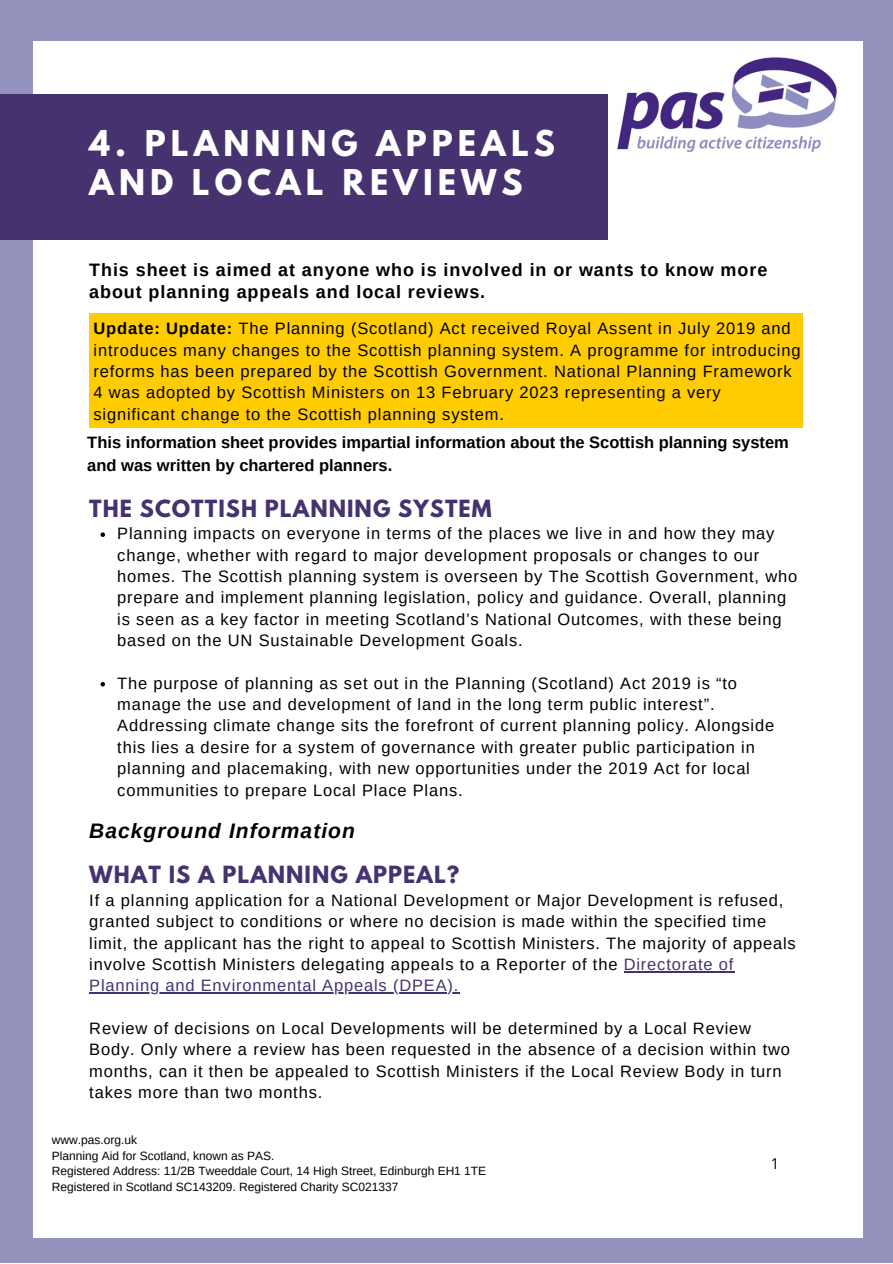
<style>
.page{position:relative;width:893px;height:1264px;background:#fff}
.page>*{position:absolute;margin:0;border:0;box-sizing:border-box;transform-origin:0 0}
.t1{font:700 31.5px/39.3px "League Spartan";letter-spacing:.16em;color:#fff}
.t2{font:700 21px "League Spartan";letter-spacing:.05em;color:#45326f}
.t3{font:italic 700 21px "Arimo";letter-spacing:.05em;color:#000}
.t4{font:700 18px/22.5px "Arimo";letter-spacing:.05em;color:#000}
.t5{font:16.5px/21.3px "Arimo";letter-spacing:.05em;color:#000}
.t6{font:700 16.5px/22.5px "Arimo";color:#000}
.t7{font:15px "Open Sans";color:#000}
.t8{font:12px/15.8px "Arimo";color:#000}
.s1{font-weight:700}
.s2{color:#45326f}
</style>
<div class="page">
<div style="left:0;top:0;width:892px;height:1262px;background:#9593be"></div>
<div style="left:34px;top:42px;width:828px;height:1196px;background:#fff"></div>
<div style="left:0;top:94px;width:607px;height:145px;background:#45326f"></div>
<img style="left:617px;top:57px;width:220px;height:95px">
<svg style="left:100px;top:532px;width:5px;height:5px"></svg>
<svg style="left:100px;top:682px;width:5px;height:4px"></svg>
<hr style="left:623px;top:971px;width:111px;height:1px;background:#45326f">
<hr style="left:89px;top:992px;width:370px;height:1px;background:#45326f">
<div style="left:89px;top:314px;width:713px;height:114px;background:#fc0"></div>
<h1 class="t1" style="left:89px;top:127px;width:467px">4. PLANNING APPEALS<br>AND LOCAL REVIEWS</h1>
<p class="t4" style="left:89px;top:258px;width:679px">This sheet is aimed at anyone who is involved in or wants to know more about planning appeals and local reviews.</p>
<p class="t5" style="left:93px;top:318px;width:708px"><span class="s1">Update: Update:</span> The Planning (Scotland) Act received Royal Assent in July 2019 and introduces many changes to the Scottish planning system. A programme for introducing reforms has been prepared by the Scottish Government. National Planning Framework 4 was adopted by Scottish Ministers on 13 February 2023 representing a very significant change to the Scottish planning system.</p>
<p class="t6" style="left:87px;top:431px;width:703px">This information sheet provides impartial information about the Scottish planning system and was written by chartered planners.</p>
<p class="t2" style="left:89px;top:498px;width:404px">THE SCOTTISH PLANNING SYSTEM</p>
<p class="t5" style="left:117px;top:523px;width:681px">Planning impacts on everyone in terms of the places we live in and how they may change, whether with regard to major development proposals or changes to our homes. The Scottish planning system is overseen by The Scottish Government, who prepare and implement planning legislation, policy and guidance. Overall, planning is seen as a key factor in meeting Scotland’s National Outcomes, with these being based on the UN Sustainable Development Goals.</p>
<p class="t5" style="left:117px;top:672px;width:658px">The purpose of planning as set out in the Planning (Scotland) Act 2019 is “to manage the use and development of land in the long term public interest”.<br>Addressing climate change sits the forefront of current planning policy. Alongside this lies a desire for a system of governance with greater public participation in planning and placemaking, with new opportunities under the 2019 Act for local communities to prepare Local Place Plans.</p>
<p class="t3" style="left:89px;top:819px;width:267px">Background Information</p>
<p class="t2" style="left:89px;top:864px;width:371px">WHAT IS A PLANNING APPEAL?</p>
<p class="t5" style="left:89px;top:889px;width:708px">If a planning application for a National Development or Major Development is refused, granted subject to conditions or where no decision is made within the specified time limit, the applicant has the right to appeal to Scottish Ministers. The majority of appeals involve Scottish Ministers delegating appeals to a Reporter of the <span class="s2">Directorate of Planning and Environmental Appeals (DPEA).</span></p>
<p class="t5" style="left:89px;top:1017px;width:702px">Review of decisions on Local Developments will be determined by a Local Review Body. Only where a review has been requested in the absence of a decision within two months, can it then be appealed to Scottish Ministers if the Local Review Body in turn takes more than two months.</p>
<p class="t8" style="left:52px;top:1131px;width:436px">www.pas.org.uk<br>Planning Aid for Scotland, known as PAS.<br>Registered Address: 11/2B Tweeddale Court, 14 High Street, Edinburgh EH1 1TE Registered in Scotland SC143209. Registered Charity SC021337</p>
<p class="t7" style="left:770px;top:1153px;width:10px">1</p>
</div>
